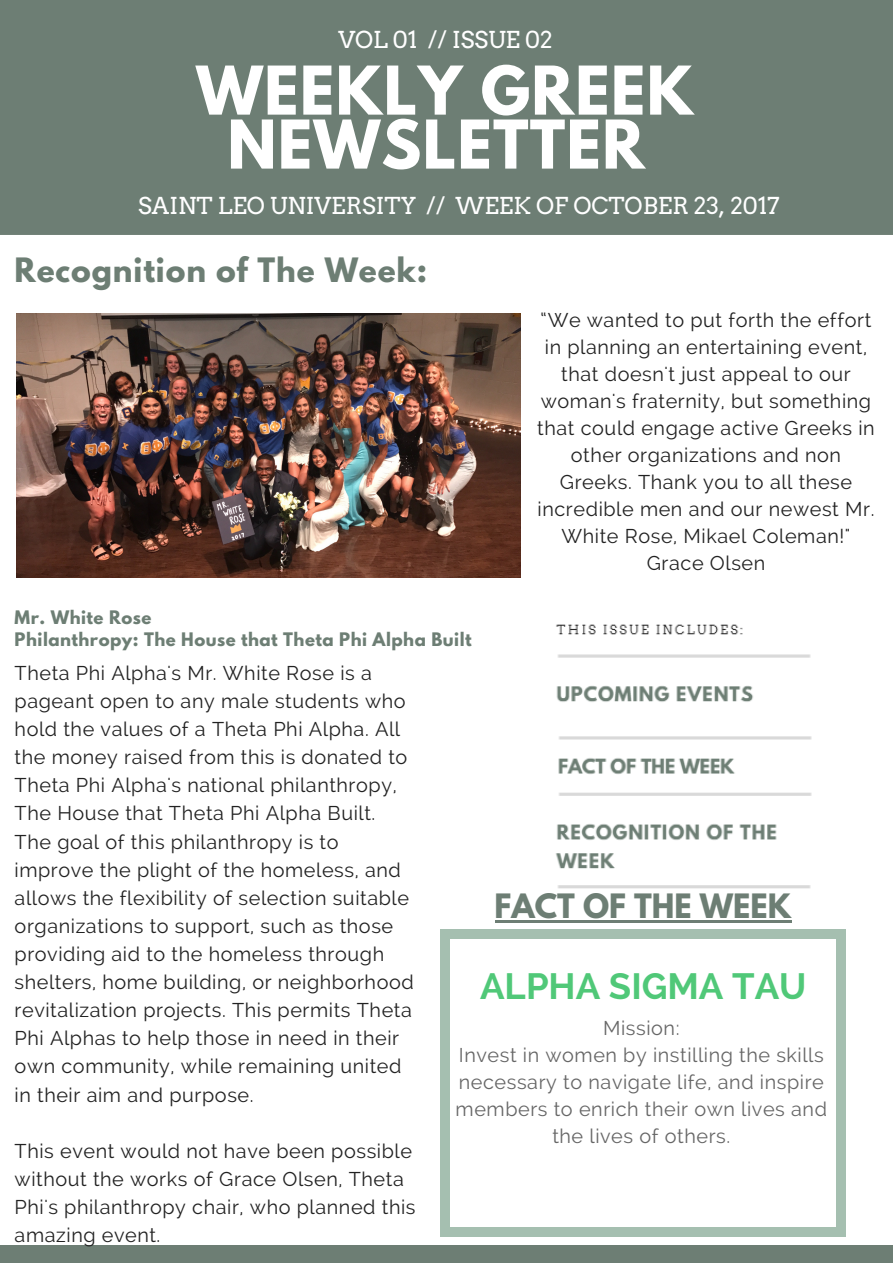
<style>
.page{position:relative;width:893px;height:1263px;background:#fff}
.page>*{position:absolute;margin:0;border:0;box-sizing:border-box;transform-origin:0 0}
.t1{font:700 59.55px/54px "League Spartan";letter-spacing:.02em;color:#fff;text-align:center}
.t2{font:700 36.3px "Raleway";color:#50c878}
.t3{font:700 29.7px "League Spartan";letter-spacing:.03em;color:#6d7e74}
.t4{font:700 29.7px "League Spartan";color:#6d7e74}
.t5{font:23.1px "Arvo";color:#fff}
.t6{font:19.8px/28px "Raleway";letter-spacing:.03em;color:#222}
.t7{font:19.8px/27px "Raleway";letter-spacing:.03em;color:#666;text-align:center}
.t8{font:700 16.5px/22.5px "League Spartan";letter-spacing:.03em;color:#6d7e74}
</style>
<div class="page">
<div style="left:0;top:0;width:892px;height:235px;background:#6d7e74"></div>
<div style="left:0;top:1245px;width:892px;height:17px;background:#6d7e74"></div>
<img style="left:555px;top:624px;width:257px;height:265px">
<div style="left:835px;top:1228px;width:10px;height:9px;background:#a5bfb0"></div>
<div style="left:440px;top:938px;width:10px;height:290px;background:#a5bfb0"></div>
<div style="left:440px;top:1228px;width:10px;height:9px;background:#a5bfb0"></div>
<div style="left:835px;top:938px;width:10px;height:290px;background:#a5bfb0"></div>
<div style="left:449px;top:1228px;width:387px;height:9px;background:#a5bfb0"></div>
<div style="left:835px;top:929px;width:10px;height:10px;background:#a5bfb0"></div>
<div style="left:440px;top:929px;width:10px;height:10px;background:#a5bfb0"></div>
<div style="left:449px;top:929px;width:387px;height:10px;background:#a5bfb0"></div>
<svg style="left:495px;top:921px;width:16px;height:2px"></svg>
<hr style="left:511px;top:921px;width:24px;height:2px;background:#6d7e74">
<hr style="left:535px;top:921px;width:22px;height:2px;background:#6d7e74">
<svg style="left:557px;top:921px;width:26px;height:2px"></svg>
<hr style="left:583px;top:921px;width:26px;height:2px;background:#6d7e74">
<svg style="left:609px;top:921px;width:43px;height:2px"></svg>
<hr style="left:652px;top:921px;width:22px;height:2px;background:#6d7e74">
<svg style="left:674px;top:921px;width:26px;height:2px"></svg>
<hr style="left:700px;top:921px;width:33px;height:2px;background:#6d7e74">
<svg style="left:733px;top:921px;width:34px;height:2px"></svg>
<hr style="left:767px;top:921px;width:24px;height:2px;background:#6d7e74">
<img style="left:17px;top:314px;width:503px;height:264px">
<p class="t5" style="left:338px;top:26px;width:216px">VOL 01 // ISSUE 02</p>
<h1 class="t1" style="left:196px;top:71px;width:498px">WEEKLY GREEK<br>NEWSLETTER</h1>
<p class="t5" style="left:138px;top:191px;width:643px">SAINT LEO UNIVERSITY // WEEK OF OCTOBER 23, 2017</p>
<h3 class="t3" style="left:15px;top:255px;width:414px">Recognition of The Week:</h3>
<p class="t6" style="left:537px;top:307px;width:339px;line-height:27px;text-align:center">“We wanted to put forth the effort in planning an entertaining event, that doesn't just appeal to our woman's fraternity, but something that could engage active Greeks in other organizations and non<br>Greeks. Thank you to all these incredible men and our newest Mr.<br>White Rose, Mikael Coleman!"<br>Grace Olsen</p>
<p class="t8" style="left:15px;top:608px;width:458px">Mr. White Rose<br>Philanthropy: The House that Theta Phi Alpha Built</p>
<p class="t6" style="left:15px;top:659px;width:401px">Theta Phi Alpha's Mr. White Rose is a pageant open to any male students who hold the values of a Theta Phi Alpha. All the money raised from this is donated to Theta Phi Alpha's national philanthropy, The House that Theta Phi Alpha Built.<br>The goal of this philanthropy is to improve the plight of the homeless, and allows the flexibility of selection suitable organizations to support, such as those providing aid to the homeless through shelters, home building, or neighborhood revitalization projects. This permits Theta Phi Alphas to help those in need in their own community, while remaining united in their aim and purpose.</p>
<p class="t6" style="left:15px;top:1137px;width:402px">This event would not have been possible without the works of Grace Olsen, Theta Phi's philanthropy chair, who planned this amazing event.</p>
<h3 class="t4" style="left:494px;top:892px;width:298px">FACT OF THE WEEK</h3>
<h2 class="t2" style="left:480px;top:965px;width:328px">ALPHA SIGMA TAU</h2>
<p class="t7" style="left:455px;top:1015px;width:373px">Mission:<br>Invest in women by instilling the skills necessary to navigate life, and inspire members to enrich their own lives and the lives of others.</p>
</div>
